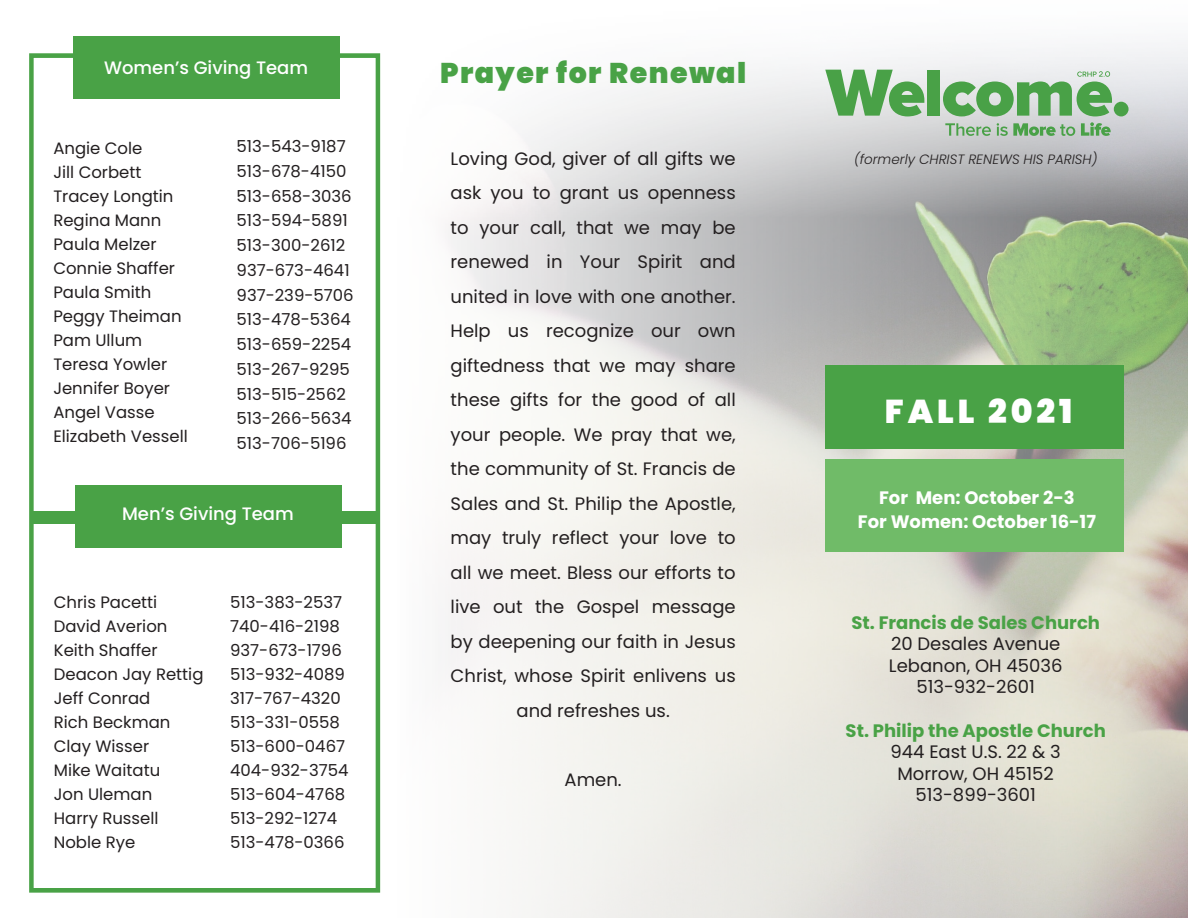
<style>
.page{position:relative;width:1188px;height:918px;background:#fff}
.page>*{position:absolute;margin:0;border:0;box-sizing:border-box;transform-origin:0 0}
.t1{font:900 33px "Poppins";letter-spacing:.12em;color:#fff}
.t2{font:900 28.5px "Poppins";letter-spacing:.05em;color:#49a246}
.t3{font:18px/34.5px "Poppins";color:#231f20;text-align:center}
.t4{font:700 18px "Poppins";color:#49a246}
.t5{font:700 18px/24px "Poppins";color:#fff;text-align:center}
.t6{font:500 18px "Poppins";color:#fff}
.t7{font:16.5px/24px "Poppins";color:#231f20}
.t8{font:italic 300 13.5px "Poppins";color:#231f20}
</style>
<div class="page">
<img style="left:445px;top:43px;width:743px;height:875px">
<svg style="left:825px;top:70px;width:99px;height:46px;background:#85bc84"></svg>
<div style="left:927px;top:70px;width:13px;height:46px;background:#49a147"></div>
<div style="left:1114px;top:102px;width:15px;height:14px;background:#49a147;border-radius:50%"></div>
<svg style="left:945px;top:123px;width:46px;height:13px"></svg>
<svg style="left:997px;top:123px;width:78px;height:13px"></svg>
<svg style="left:1081px;top:122px;width:30px;height:14px"></svg>
<svg style="left:943px;top:71px;width:169px;height:45px;background:#93c294"></svg>
<div style="left:825px;top:366px;width:299px;height:83px;background:#49a246"></div>
<div style="left:31px;top:511px;width:346px;height:12px;background:#49a246"></div>
<div style="left:29px;top:53px;width:351px;height:840px;border:5px solid #49a246"></div>
<div style="left:73px;top:36px;width:266px;height:63px;background:#49a246"></div>
<div style="left:75px;top:485px;width:267px;height:62px;background:#49a246"></div>
<div style="left:825px;top:459px;width:299px;height:93px;background:#70bb68"></div>
<p class="t6" style="left:104px;top:58px;width:206px">Women’s Giving Team</p>
<p class="t7" style="left:53px;top:136px;width:136px">Angie Cole<br>Jill Corbett<br>Tracey Longtin<br>Regina Mann<br>Paula Melzer<br>Connie Shaffer<br>Paula Smith<br>Peggy Theiman<br>Pam Ullum<br>Teresa Yowler<br>Jennifer Boyer<br>Angel Vasse<br>Elizabeth Vessell</p>
<p class="t7" style="left:237px;top:134px;width:119px;line-height:24.8px">513-543-9187<br>513-678-4150<br>513-658-3036<br>513-594-5891<br>513-300-2612<br>937-673-4641<br>937-239-5706<br>513-478-5364<br>513-659-2254<br>513-267-9295<br>513-515-2562<br>513-266-5634<br>513-706-5196</p>
<p class="t6" style="left:122px;top:504px;width:173px">Men’s Giving Team</p>
<p class="t7" style="left:54px;top:591px;width:151px">Chris Pacetti<br>David Averion<br>Keith Shaffer<br>Deacon Jay Rettig<br>Jeff Conrad<br>Rich Beckman<br>Clay Wisser<br>Mike Waitatu<br>Jon Uleman<br>Harry Russell<br>Noble Rye</p>
<p class="t7" style="left:230px;top:591px;width:120px">513-383-2537<br>740-416-2198<br>937-673-1796<br>513-932-4089<br>317-767-4320<br>513-331-0558<br>513-600-0467<br>404-932-3754<br>513-604-4768<br>513-292-1274<br>513-478-0366</p>
<p class="t2" style="left:440px;top:56px;width:308px">Prayer for Renewal</p>
<p class="t3" style="left:451px;top:141px;width:287px">Loving God, giver of all gifts we ask you to grant us openness to your call, that we may be renewed in Your Spirit and united in love with one another.<br>Help us recognize our own giftedness that we may share these gifts for the good of all your people. We pray that we, the community of St. Francis de<br>Sales and St. Philip the Apostle, may truly reflect your love to all we meet. Bless our efforts to live out the Gospel message by deepening our faith in Jesus<br>Christ, whose Spirit enlivens us and refreshes us.</p>
<p class="t3" style="left:565px;top:762px;width:59px">Amen.</p>
<p class="t8" style="left:854px;top:152px;width:245px">(formerly CHRIST RENEWS HIS PARISH)</p>
<p class="t1" style="left:885px;top:392px;width:189px">FALL 2021</p>
<p class="t5" style="left:858px;top:486px;width:240px">For Men: October 2-3<br>For Women: October 16-17</p>
<p class="t4" style="left:851px;top:612px;width:250px">St. Francis de Sales Church</p>
<p class="t3" style="left:891px;top:627px;width:171px">20 Desales Avenue</p>
<p class="t3" style="left:889px;top:648px;width:175px">Lebanon, OH 45036</p>
<p class="t3" style="left:916px;top:670px;width:120px">513-932-2601</p>
<p class="t4" style="left:846px;top:720px;width:262px">St. Philip the Apostle Church</p>
<p class="t3" style="left:891px;top:735px;width:172px">944 East U.S. 22 &amp; 3</p>
<p class="t3" style="left:897px;top:756px;width:158px">Morrow, OH 45152</p>
<p class="t3" style="left:915px;top:778px;width:122px">513-899-3601</p>
</div>
